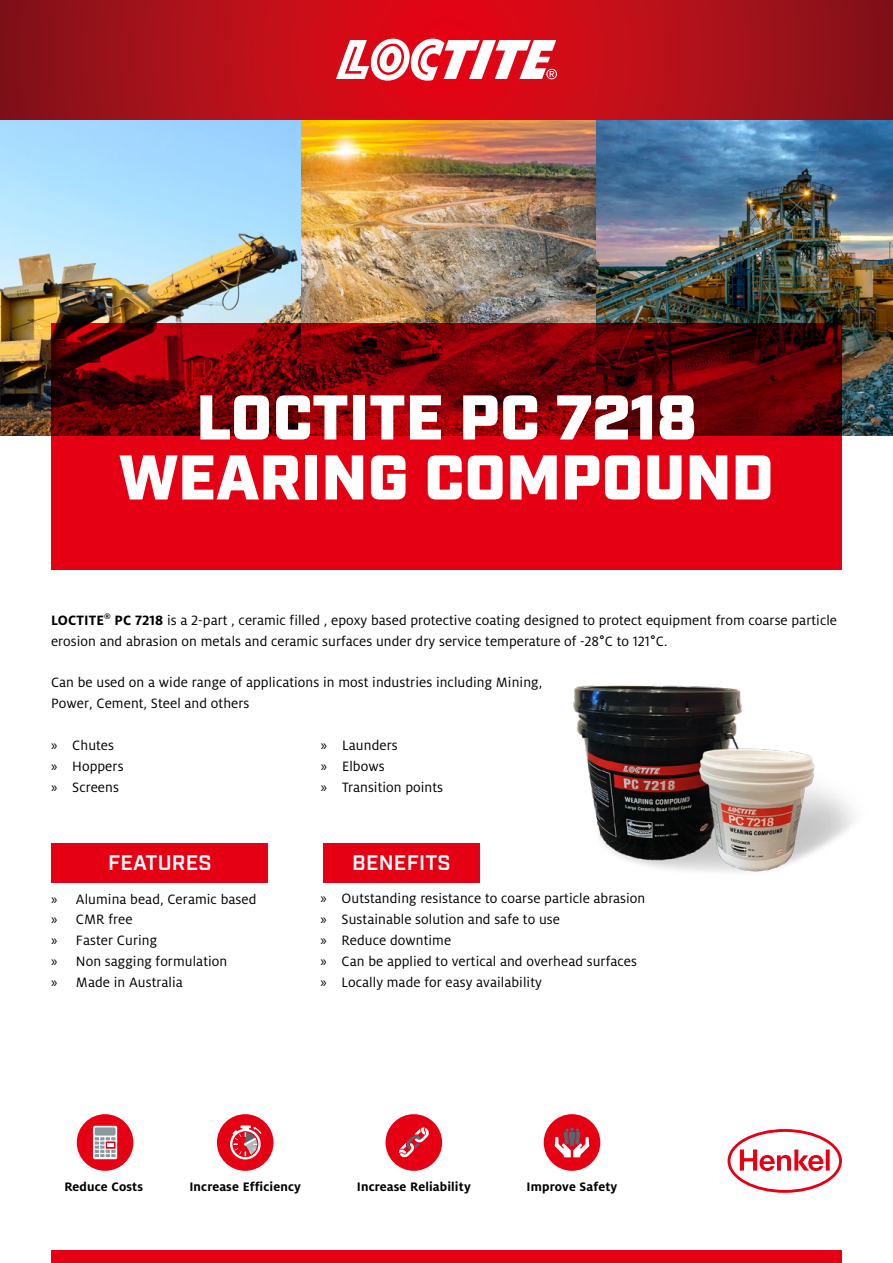
<style>
.page{position:relative;width:893px;height:1263px;background:#fff}
.page>*{position:absolute;margin:0;border:0;box-sizing:border-box;transform-origin:0 0}
.t1{font:900 63px/60px "Industry";letter-spacing:.01em;color:#fff;text-align:center}
.t2{font:600 21px "Industry";letter-spacing:.01em;color:#fff}
.t3{font:15px/21px "Henkel Milo";letter-spacing:.005em;color:#000}
.t4{font:700 13.65px "Henkel Milo";letter-spacing:.01em;color:#000}
.s1{font-weight:700}
.s2{font-family:"Roboto";font-weight:500}
.s3{font-family:"Myriad Pro"}
</style>
<div class="page">
<img style="left:0;top:119px;width:893px;height:317px">
<img style="left:573px;top:685px;width:281px;height:188px">
<div style="left:51px;top:843px;width:217px;height:39px;background:#e60013"></div>
<div style="left:323px;top:843px;width:156px;height:39px;background:#e60013"></div>
<svg style="left:51px;top:323px;width:791px;height:247px;fill:#e60013"></svg>
<div style="left:385px;top:1114px;width:57px;height:57px;background:#e60013;border-radius:50%"></div>
<svg style="left:399px;top:1127px;width:30px;height:30px"></svg>
<div style="left:544px;top:1114px;width:56px;height:57px;background:#e60013;border-radius:50%"></div>
<svg style="left:555px;top:1127px;width:34px;height:30px"></svg>
<div style="left:217px;top:1114px;width:57px;height:57px;background:#e60013;border-radius:50%"></div>
<svg style="left:230px;top:1125px;width:31px;height:34px"></svg>
<div style="left:77px;top:1114px;width:56px;height:57px;background:#e60013;border-radius:50%"></div>
<div style="left:93px;top:1126px;width:24px;height:33px;background:linear-gradient(to right,#fff,#fff);border-radius:2px"></div>
<div style="left:95px;top:1127px;width:21px;height:8px;background:#8b989f;border-radius:2px"></div>
<svg style="left:95px;top:1137px;width:21px;height:20px"></svg>
<svg style="left:0;top:0;width:893px;height:119px"></svg>
<div style="left:51px;top:1250px;width:791px;height:13px;background:#e60013"></div>
<svg style="left:336px;top:39px;width:221px;height:42px"></svg>
<svg style="left:727px;top:1129px;width:115px;height:64px"></svg>
<h1 class="t1" style="left:119px;top:391px;width:656px">LOCTITE PC 7218<br>WEARING COMPOUND</h1>
<p class="t3" style="left:51px;top:610px;width:787px"><span class="s1">LOCTITE</span><sup>®</sup> <span class="s1">PC 7218</span> is a 2-part , ceramic filled , epoxy based protective coating designed to protect equipment from coarse particle erosion and abrasion on metals and ceramic surfaces under dry service temperature of -28<span class="s2">°</span>C to 121<span class="s2">°</span>C.</p>
<p class="t3" style="left:51px;top:672px;width:493px">Can be used on a wide range of applications in most industries including Mining,<br>Power, Cement, Steel and others</p>
<p class="t3" style="left:51px;top:735px;width:74px"><span class="s3">»</span> Chutes <span class="s3">»</span> Hoppers <span class="s3">»</span> Screens</p>
<p class="t3" style="left:321px;top:735px;width:124px"><span class="s3">»</span> Launders<br><span class="s3">»</span> Elbows<br><span class="s3">»</span> Transition points</p>
<h2 class="t2" style="left:108px;top:850px;width:105px">FEATURES</h2>
<h2 class="t2" style="left:352px;top:850px;width:100px">BENEFITS</h2>
<p class="t3" style="left:51px;top:888px;width:207px"><span class="s3">»</span> Alumina bead, Ceramic based <span class="s3">»</span> CMR free<br><span class="s3">»</span> Faster Curing<br><span class="s3">»</span> Non sagging formulation<br><span class="s3">»</span> Made in Australia</p>
<p class="t3" style="left:320px;top:888px;width:327px"><span class="s3">»</span> Outstanding resistance to coarse particle abrasion <span class="s3">»</span> Sustainable solution and safe to use<br><span class="s3">»</span> Reduce downtime<br><span class="s3">»</span> Can be applied to vertical and overhead surfaces <span class="s3">»</span> Locally made for easy availability</p>
<p class="t4" style="left:189px;top:1179px;width:113px">Increase Efficiency</p>
<p class="t4" style="left:357px;top:1179px;width:115px">Increase Reliability</p>
<p class="t4" style="left:64px;top:1179px;width:80px">Reduce Costs</p>
<p class="t4" style="left:527px;top:1179px;width:92px">Improve Safety</p>
</div>
